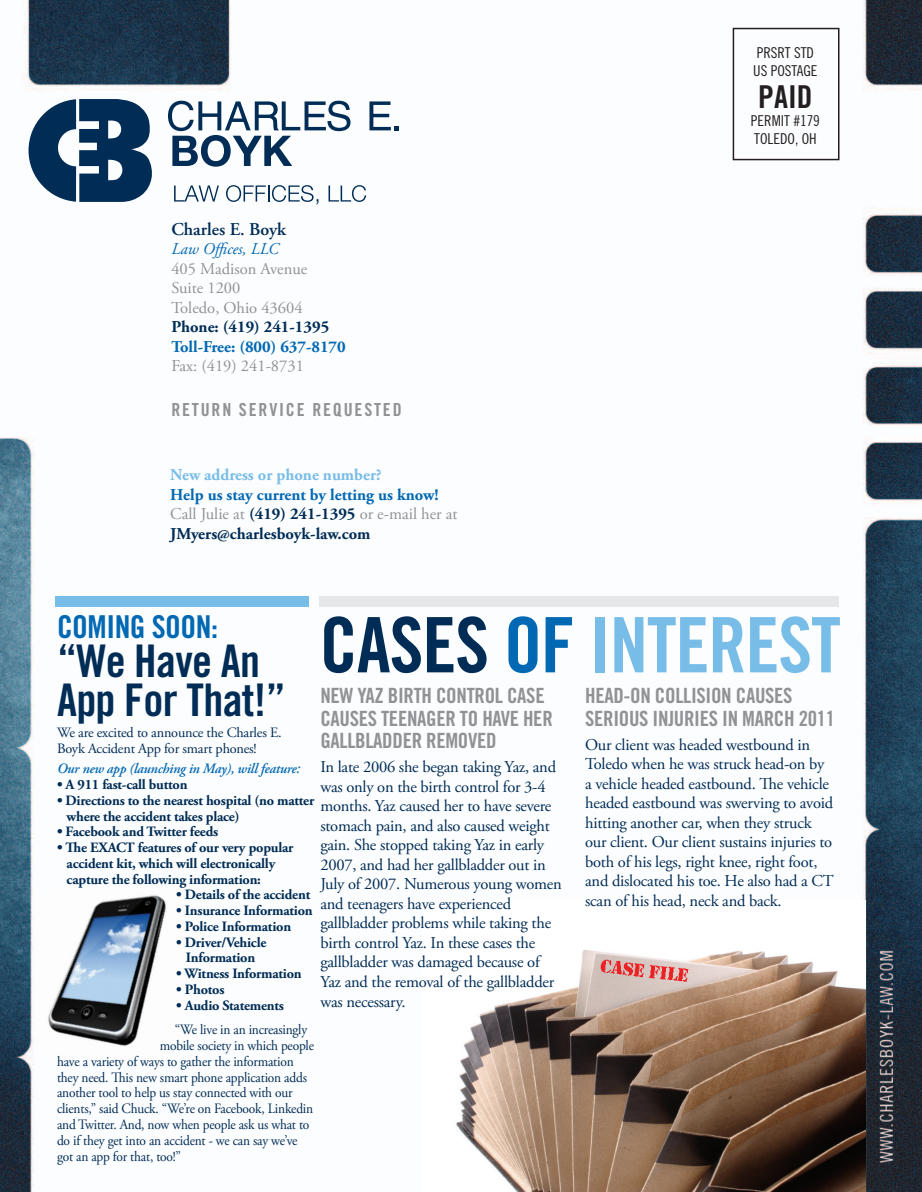
<style>
.page{position:relative;width:922px;height:1192px;background:#fff}
.page>*{position:absolute;margin:0;border:0;box-sizing:border-box;transform-origin:0 0}
.t1{font:76.5px "Trade Gothic Bold Cond Twenty";letter-spacing:-.015em;color:#78bde8}
.t2{font:45px/39px "Trade Gothic Bold Cond Twenty";letter-spacing:-.015em;color:#002c55}
.t3{font:31.5px "Trade Gothic Bold Cond Twenty";letter-spacing:-.015em;color:#0168b3}
.t4{font:31.5px "Trade Gothic Bold Cond Twenty";color:#231f20}
.t5{font:21px/22.5px "Trade Gothic Bold Cond Twenty";letter-spacing:-.015em;color:#919295}
.t6{font:18px "Trade Gothic Bold Cond Twenty";letter-spacing:.1em;color:#919295}
.t7{font:600 18px "Adobe Garamond Pro";color:#002c55}
.t8{font:16.5px/19.5px "Adobe Garamond Pro";letter-spacing:-.015em;color:#002c55}
.t9{font:700 16.5px/19.5px "Adobe Garamond Pro";color:#002c55}
.t10{font:16.5px/19.5px "Adobe Garamond Pro";color:#919295}
.t11{font:700 16.5px "Adobe Garamond Pro";color:#78bde8}
.t12{font:700 16.5px "Adobe Garamond Pro";color:#0168b3}
.t13{font:italic 16.5px "Adobe Garamond Pro";color:#0168b3}
.t14{font:15px/18px "Trade Gothic Cond Eighteen";color:#231f20}
.t15{font:700 14.25px/15.8px "Adobe Garamond Pro";letter-spacing:-.015em;color:#002c55}
.t16{font:14.25px "Adobe Garamond Pro";letter-spacing:-.015em;color:#002c55;scale:.94 1}
.t17{font:14.25px/15.8px "Adobe Garamond Pro";letter-spacing:-.015em;color:#002c55}
.t18{font:italic 600 14.25px "Adobe Garamond Pro";letter-spacing:-.015em;color:#0168b3}
.s1{color:#0168b3}
.s2{font-weight:400;color:#919295}
.s3{color:#002c55}
</style>
<div class="page">
<img style="left:0;top:0;width:922px;height:1191px">
<svg style="left:369px;top:101px;width:30px;height:29px"></svg>
<svg style="left:168px;top:101px;width:182px;height:66px"></svg>
<svg style="left:174px;top:185px;width:45px;height:16px"></svg>
<svg style="left:226px;top:185px;width:92px;height:20px"></svg>
<svg style="left:328px;top:185px;width:38px;height:17px"></svg>
<svg style="left:29px;top:99px;width:124px;height:103px"></svg>
<div style="left:732px;top:28px;width:107px;height:132px;border:2px solid #231f20"></div>
<div style="left:320px;top:596px;width:519px;height:10px;background:#e6e7e9"></div>
<img style="left:422px;top:900px;width:443px;height:291px">
<div style="left:56px;top:596px;width:253px;height:10px;background:#78bde8"></div>
<img style="left:35px;top:888px;width:152px;height:171px">
<p class="t7" style="left:171px;top:219px;width:116px">Charles E. Boyk</p>
<p class="t13" style="left:171px;top:239px;width:109px">Law Offices, LLC</p>
<p class="t10" style="left:171px;top:259px;width:137px">405 Madison Avenue<br>Suite 1200<br>Toledo, Ohio 43604</p>
<p class="t9" style="left:171px;top:317px;width:159px">Phone: (419) 241-1395</p>
<p class="t12" style="left:171px;top:337px;width:176px">Toll-Free: (800) 637-8170</p>
<p class="t10" style="left:171px;top:357px;width:134px">Fax: (419) 241-8731</p>
<p class="t6" style="left:171px;top:399px;width:232px">RETURN SERVICE REQUESTED</p>
<p class="t11" style="left:170px;top:465px;width:213px">New address or phone number?</p>
<p class="t9" style="left:170px;top:485px;width:289px"><span class="s1">Help us stay current by letting us know!<br></span><span class="s2">Call Julie at</span> (419) 241-1395 <span class="s2">or e-mail her at<br></span>JMyers@charlesboyk-law.com</p>
<p class="t14" style="left:753px;top:44px;width:66px">PRSRT STD<br>US POSTAGE</p>
<h3 class="t4" style="left:758px;top:77px;width:56px">PAID</h3>
<p class="t14" style="left:751px;top:111px;width:71px">PERMIT #179<br>TOLEDO, OH</p>
<h3 class="t3" style="left:57px;top:607px;width:163px">COMING SOON:</h3>
<h2 class="t2" style="left:57px;top:641px;width:230px">“We Have An<br>App For That!”</h2>
<p class="t17" style="left:57px;top:725px;width:226px">We are excited to announce the Charles E.<br>Boyk Accident App for smart phones!</p>
<p class="t18" style="left:57px;top:760px;width:244px">Our new app (launching in May), will feature:</p>
<p class="t15" style="left:57px;top:776px;width:132px">• A 911 fast-call button</p>
<p class="t15" style="left:67px;top:792px;width:249px;text-indent:-10px">• Directions to the nearest hospital (no matter where the accident takes place)</p>
<p class="t15" style="left:57px;top:824px;width:163px">• Facebook and Twitter feeds</p>
<p class="t15" style="left:67px;top:839px;width:228px;text-indent:-10px">• The EXACT features of our very popular accident kit, which will electronically capture the following information:</p>
<p class="t15" style="left:176px;top:887px;width:135px">• Details of the accident</p>
<p class="t15" style="left:176px;top:902px;width:138px">• Insurance Information</p>
<p class="t15" style="left:176px;top:918px;width:116px">• Police Information</p>
<p class="t15" style="left:176px;top:934px;width:92px;text-align:center">• Driver/Vehicle<br>Information</p>
<p class="t15" style="left:176px;top:965px;width:127px">• Witness Information</p>
<p class="t15" style="left:176px;top:981px;width:50px">• Photos</p>
<p class="t15" style="left:176px;top:997px;width:109px">• Audio Statements</p>
<p class="t16" style="left:175px;top:1021px;width:142px">“We live in an increasingly</p>
<p class="t16" style="left:160px;top:1037px;width:166px">mobile society in which people</p>
<p class="t16" style="left:57px;top:1052px;width:253px">have a variety of ways to gather the information</p>
<p class="t16" style="left:57px;top:1068px;width:267px">they need. This new smart phone application adds</p>
<p class="t16" style="left:57px;top:1084px;width:252px">another tool to help us stay connected with our</p>
<p class="t16" style="left:57px;top:1100px;width:274px">clients,” said Chuck. “We’re on Facebook, Linkedin</p>
<p class="t16" style="left:57px;top:1115px;width:270px">and Twitter. And, now when people ask us what to</p>
<p class="t16" style="left:57px;top:1131px;width:257px">do if they get into an accident - we can say we’ve</p>
<p class="t16" style="left:57px;top:1147px;width:133px">got an app for that, too!”</p>
<h1 class="t1" style="left:320px;top:598px;width:523px"><span class="s3">CASES</span> <span class="s1">OF</span> INTEREST</h1>
<p class="t5" style="left:320px;top:684px;width:234px">NEW YAZ BIRTH CONTROL CASE<br>CAUSES TEENAGER TO HAVE HER<br>GALLBLADDER REMOVED</p>
<p class="t8" style="left:320px;top:757px;width:243px">In late 2006 she began taking Yaz, and was only on the birth control for 3-4 months. Yaz caused her to have severe stomach pain, and also caused weight gain. She stopped taking Yaz in early 2007, and had her gallbladder out in July of 2007. Numerous young women and teenagers have experienced gallbladder problems while taking the birth control Yaz. In these cases the gallbladder was damaged because of Yaz and the removal of the gallbladder was necessary.</p>
<p class="t5" style="left:585px;top:684px;width:251px">HEAD-ON COLLISION CAUSES<br>SERIOUS INJURIES IN MARCH 2011</p>
<p class="t8" style="left:585px;top:735px;width:250px">Our client was headed westbound in Toledo when he was struck head-on by a vehicle headed eastbound. The vehicle headed eastbound was swerving to avoid hitting another car, when they struck our client. Our client sustains injuries to both of his legs, right knee, right foot, and dislocated his toe. He also had a CT scan of his head, neck and back.</p>
</div>
